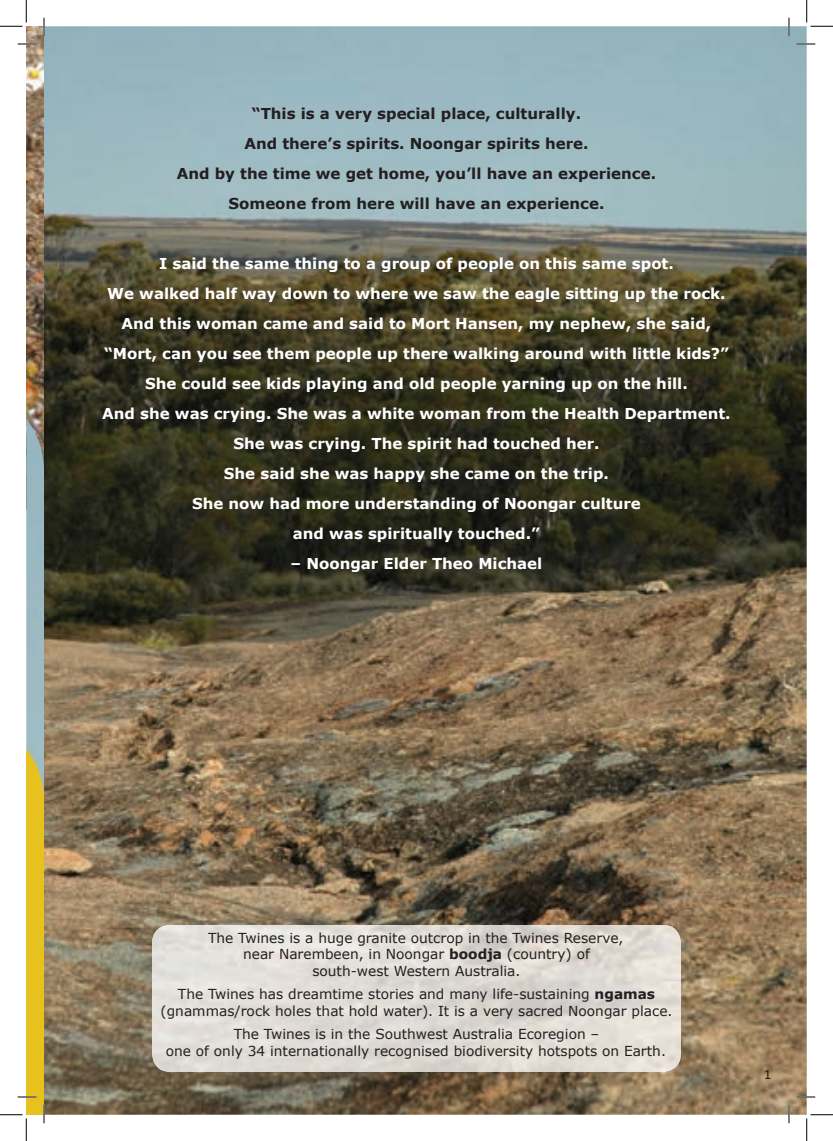
<style>
.page{position:relative;width:833px;height:1141px;background:#fff}
.page>*{position:absolute;margin:0;border:0;box-sizing:border-box;transform-origin:0 0}
.t1{font:700 15px/30px "Verdana";color:#fff;text-align:center}
.t2{font:700 15px/30px "Verdana";color:#231f20;text-align:center}
.t3{font:13.75px/16.5px "Verdana";color:#231f20;text-align:center}
.t4{font:12.5px "Verdana";color:#231f20}
.s1{font-weight:700}
</style>
<div class="page">
<img style="left:26px;top:26px;width:18px;height:393px">
<img style="left:44px;top:26px;width:762px;height:1088px">
<img style="left:152px;top:924px;width:528px;height:147px">
<img style="left:26px;top:419px;width:18px;height:308px">
<svg style="left:18px;top:43px;width:18px;height:2px"></svg>
<svg style="left:796px;top:43px;width:18px;height:2px"></svg>
<svg style="left:796px;top:1096px;width:18px;height:1px"></svg>
<svg style="left:43px;top:18px;width:2px;height:18px"></svg>
<svg style="left:787px;top:18px;width:2px;height:18px"></svg>
<svg style="left:787px;top:1104px;width:2px;height:19px"></svg>
<svg style="left:0;top:0;width:27px;height:27px"></svg>
<svg style="left:0;top:727px;width:45px;height:413px"></svg>
<svg style="left:806px;top:0;width:26px;height:27px"></svg>
<svg style="left:806px;top:1114px;width:26px;height:26px"></svg>
<p class="t2" style="left:177px;top:98px;width:480px">“This is a very special place, culturally.<br>And there’s spirits. Noongar spirits here.<br>And by the time we get home, you’ll have an experience.<br>Someone from here will have an experience.</p>
<p class="t1" style="left:102px;top:248px;width:629px">I said the same thing to a group of people on this same spot.<br>We walked half way down to where we saw the eagle sitting up the rock.<br>And this woman came and said to Mort Hansen, my nephew, she said, “Mort, can you see them people up there walking around with little kids?” She could see kids playing and old people yarning up on the hill.<br>And she was crying. She was a white woman from the Health Department.<br>She was crying. The spirit had touched her.<br>She said she was happy she came on the trip.<br>She now had more understanding of Noongar culture<br>and was spiritually touched.”</p>
<p class="t1" style="left:290px;top:548px;width:253px">– Noongar Elder Theo Michael</p>
<p class="t3" style="left:208px;top:929px;width:417px">The Twines is a huge granite outcrop in the Twines Reserve, near Narembeen, in Noongar <span class="s1">boodja</span> (country) of south-west Western Australia.</p>
<p class="t3" style="left:160px;top:985px;width:513px">The Twines has dreamtime stories and many life-sustaining <span class="s1">ngamas </span>(gnammas/rock holes that hold water). It is a very sacred Noongar place.</p>
<p class="t3" style="left:166px;top:1025px;width:501px">The Twines is in the Southwest Australia Ecoregion –<br>one of only 34 internationally recognised biodiversity hotspots on Earth.</p>
<p class="t4" style="left:763px;top:1065px;width:9px">1</p>
</div>
